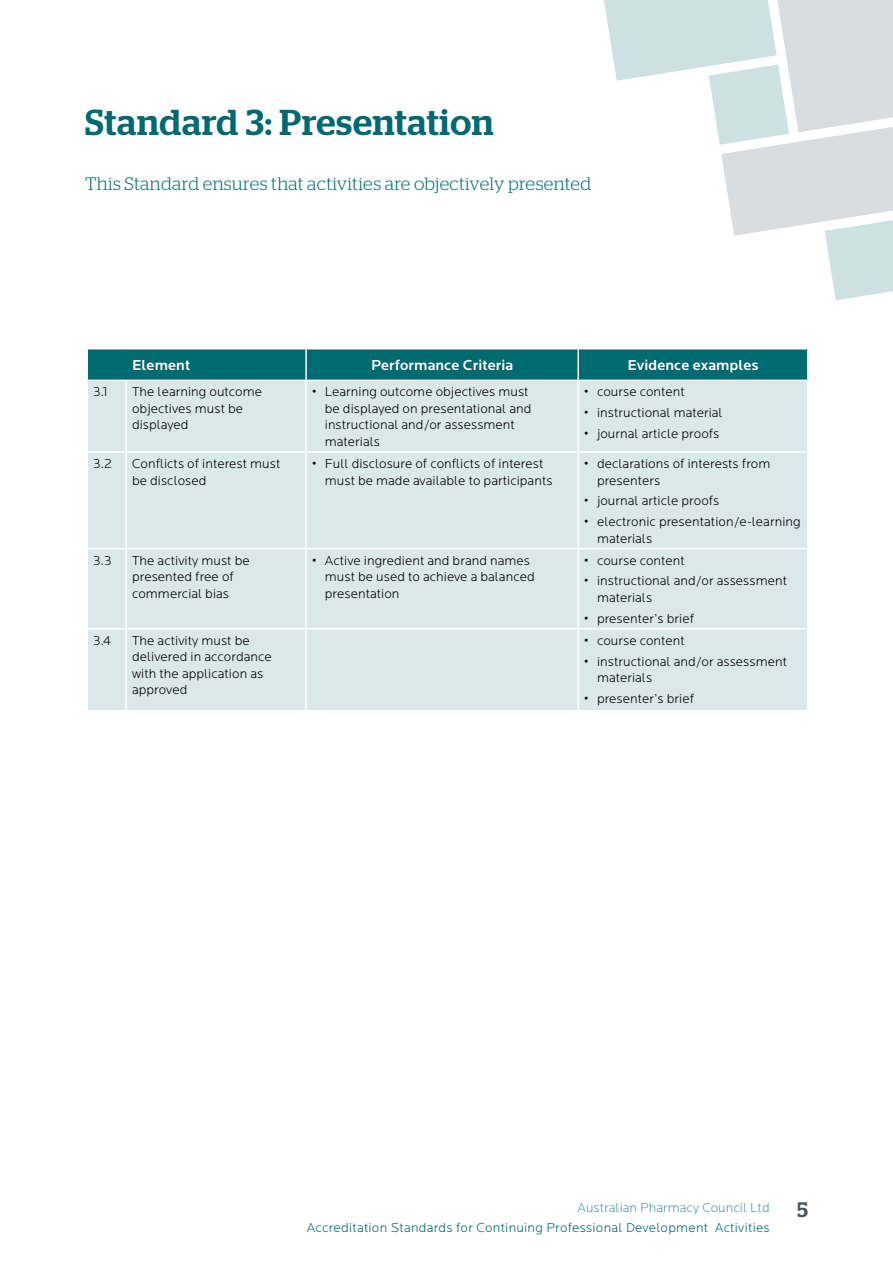
<style>
.page{position:relative;width:893px;height:1263px;background:#fff}
.page>*{position:absolute;margin:0;border:0;box-sizing:border-box;transform-origin:0 0}
.t1{font:500 36px "Stag";letter-spacing:.02em;color:#006a71}
.t2{font:500 21px "Stag";color:#455560}
.t3{font:300 18px "Stag";letter-spacing:.02em;color:#006a71}
.t4{font:500 15px "Locator";letter-spacing:.005em;color:#fff}
.t5{font:300 13.5px/16.5px "Locator";letter-spacing:.005em;color:#000}
.t6{font:300 13.5px "Locator";letter-spacing:.02em;color:#006a71}
.t7{font:300 13.5px "Locator";letter-spacing:.005em;color:#599aa1}
</style>
<div class="page">
<svg style="left:604px;top:0;width:289px;height:300px"></svg>
<div style="left:88px;top:349px;width:719px;height:31px;background:#006a71"></div>
<div style="left:88px;top:381px;width:719px;height:329px;background:#dbe8e9"></div>
<hr style="left:305px;top:349px;width:2px;height:31px;background:#fff">
<hr style="left:577px;top:349px;width:2px;height:31px;background:#fff">
<hr style="left:125px;top:381px;width:2px;height:70px;background:#fff">
<hr style="left:305px;top:381px;width:2px;height:70px;background:#fff">
<hr style="left:577px;top:381px;width:2px;height:70px;background:#fff">
<hr style="left:125px;top:453px;width:2px;height:95px;background:#fff">
<hr style="left:305px;top:453px;width:2px;height:95px;background:#fff">
<hr style="left:577px;top:453px;width:2px;height:95px;background:#fff">
<hr style="left:125px;top:549px;width:2px;height:79px;background:#fff">
<hr style="left:305px;top:549px;width:2px;height:79px;background:#fff">
<hr style="left:577px;top:549px;width:2px;height:79px;background:#fff">
<hr style="left:125px;top:629px;width:2px;height:81px;background:#fff">
<hr style="left:305px;top:629px;width:2px;height:81px;background:#fff">
<hr style="left:577px;top:629px;width:2px;height:81px;background:#fff">
<hr style="left:86px;top:548px;width:40px;height:1px;background:#fff">
<hr style="left:126px;top:548px;width:180px;height:1px;background:#fff">
<hr style="left:306px;top:548px;width:272px;height:1px;background:#fff">
<hr style="left:578px;top:548px;width:231px;height:1px;background:#fff">
<hr style="left:86px;top:451px;width:40px;height:2px;background:#fff">
<hr style="left:126px;top:451px;width:180px;height:2px;background:#fff">
<hr style="left:306px;top:451px;width:272px;height:2px;background:#fff">
<hr style="left:578px;top:451px;width:231px;height:2px;background:#fff">
<hr style="left:86px;top:628px;width:40px;height:1px;background:#fff">
<hr style="left:126px;top:628px;width:180px;height:1px;background:#fff">
<hr style="left:306px;top:628px;width:272px;height:1px;background:#fff">
<hr style="left:578px;top:628px;width:231px;height:1px;background:#fff">
<h1 class="t1" style="left:85px;top:101px;width:410px">Standard 3: Presentation</h1>
<h3 class="t3" style="left:85px;top:174px;width:508px">This Standard ensures that activities are objectively presented</h3>
<p class="t4" style="left:132px;top:357px;width:60px">Element</p>
<p class="t4" style="left:371px;top:357px;width:144px">Performance Criteria</p>
<p class="t4" style="left:627px;top:357px;width:133px">Evidence examples</p>
<p class="t5" style="left:93px;top:384px;width:16px">3.1</p>
<p class="t5" style="left:132px;top:384px;width:131px">The learning outcome objectives must be displayed</p>
<p class="t5" style="left:325px;top:384px;width:208px;text-indent:-13px">• Learning outcome objectives must be displayed on presentational and instructional and/or assessment materials</p>
<p class="t5" style="left:584px;top:384px;width:102px">• course content</p>
<p class="t5" style="left:584px;top:405px;width:140px">• instructional material</p>
<p class="t5" style="left:584px;top:426px;width:137px">• journal article proofs</p>
<p class="t5" style="left:93px;top:456px;width:20px">3.2</p>
<p class="t5" style="left:132px;top:456px;width:150px">Conflicts of interest must be disclosed</p>
<p class="t5" style="left:325px;top:456px;width:229px;text-indent:-13px">• Full disclosure of conflicts of interest must be made available to participants</p>
<p class="t5" style="left:597px;top:456px;width:175px;text-indent:-13px">• declarations of interests from presenters</p>
<p class="t5" style="left:584px;top:493px;width:137px">• journal article proofs</p>
<p class="t5" style="left:597px;top:514px;width:205px;text-indent:-13px">• electronic presentation/e-learning materials</p>
<p class="t5" style="left:93px;top:552px;width:20px">3.3</p>
<p class="t5" style="left:132px;top:552px;width:119px">The activity must be presented free of commercial bias</p>
<p class="t5" style="left:325px;top:552px;width:211px;text-indent:-13px">• Active ingredient and brand names must be used to achieve a balanced presentation</p>
<p class="t5" style="left:584px;top:552px;width:102px">• course content</p>
<p class="t5" style="left:597px;top:573px;width:192px;text-indent:-13px">• instructional and/or assessment materials</p>
<p class="t5" style="left:584px;top:610px;width:111px">• presenter’s brief</p>
<p class="t5" style="left:93px;top:632px;width:19px">3.4</p>
<p class="t5" style="left:132px;top:632px;width:141px">The activity must be delivered in accordance with the application as approved</p>
<p class="t5" style="left:584px;top:632px;width:102px">• course content</p>
<p class="t5" style="left:597px;top:653px;width:192px;text-indent:-13px">• instructional and/or assessment materials</p>
<p class="t5" style="left:584px;top:690px;width:111px">• presenter’s brief</p>
<p class="t7" style="left:577px;top:1201px;width:194px">Australian Pharmacy Council Ltd</p>
<p class="t6" style="left:307px;top:1220px;width:464px">Accreditation Standards for Continuing Professional Development Activities</p>
<h2 class="t2" style="left:797px;top:1197px;width:12px">5</h2>
</div>
